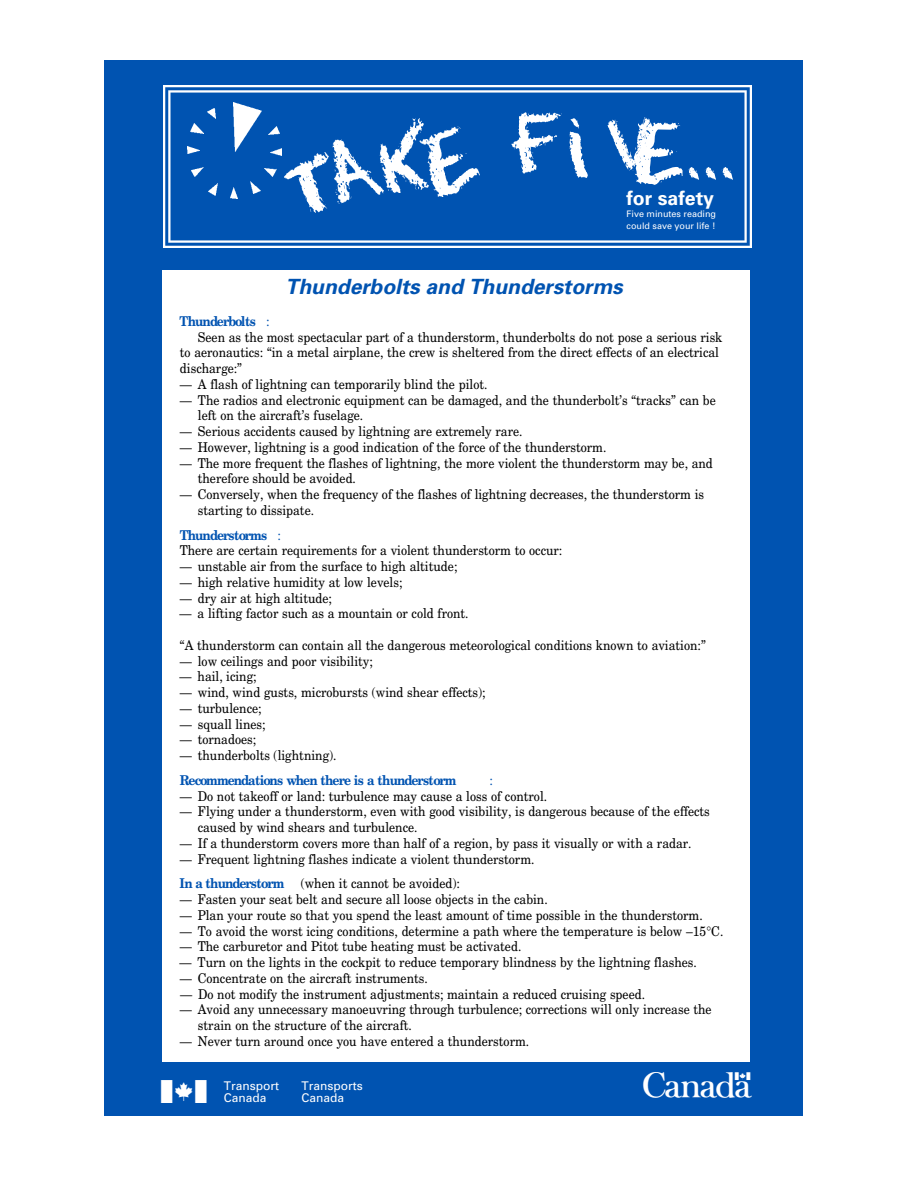
<style>
.page{position:relative;width:918px;height:1188px;background:#fff}
.page>*{position:absolute;margin:0;border:0;box-sizing:border-box;transform-origin:0 0}
.t1{font:69px "Eraser Dust";color:#fff}
.t2{font:34.5px "Military Patriotic P02";color:#fff}
.t3{font:22.5px "Military Patriotic P02";color:#fff}
.t4{font:italic 700 21px "Univers";color:#0053b1}
.t5{font:700 19.5px "Univers";color:#fff}
.t6{font:13.5px/15.8px "New Century Schlbk";color:#000;scale:.9 1}
.t7{font:700 13.5px "New Century Schlbk";color:#0053b1;scale:.9 1}
.t8{font:13.5px "New Century Schlbk";color:#0053b1;scale:.9 1}
.t9{font:12px "Univers";color:#fff}
.t10{font:9px/12px "Univers";color:#fff}
.s1{font-size:78px}
.s2{font-weight:400}
.s3{font-weight:700;color:#0053b1}
.s4{color:#0053b1}
</style>
<div class="page">
<div style="left:104px;top:60px;width:699px;height:1055px;background:#0053b1"></div>
<div style="left:162px;top:270px;width:587px;height:792px;background:#fff"></div>
<img style="left:164px;top:86px;width:587px;height:161px">
<img style="left:284px;top:153px;width:45px;height:59px">
<img style="left:331px;top:140px;width:53px;height:64px">
<img style="left:372px;top:118px;width:57px;height:74px">
<img style="left:419px;top:127px;width:61px;height:69px">
<img style="left:503px;top:112px;width:58px;height:62px">
<img style="left:560px;top:118px;width:27px;height:59px">
<img style="left:603px;top:118px;width:47px;height:52px">
<img style="left:233px;top:103px;width:28px;height:49px">
<svg style="left:268px;top:126px;width:11px;height:8px"></svg>
<svg style="left:270px;top:149px;width:12px;height:7px"></svg>
<svg style="left:251px;top:169px;width:26px;height:24px"></svg>
<svg style="left:230px;top:187px;width:8px;height:11px"></svg>
<svg style="left:208px;top:183px;width:10px;height:12px"></svg>
<svg style="left:192px;top:168px;width:12px;height:9px"></svg>
<svg style="left:187px;top:146px;width:12px;height:8px"></svg>
<svg style="left:191px;top:124px;width:13px;height:9px"></svg>
<svg style="left:208px;top:108px;width:8px;height:10px"></svg>
<h1 class="t1" style="left:633px;top:120px;width:105px"><span class="s1">E</span>...</h1>
<h3 class="t5" style="left:626px;top:191px;width:89px">for safety</h3>
<p class="t10" style="left:627px;top:209px;width:91px">Five minutes reading could save your life !</p>
<h3 class="t4" style="left:286px;top:279px;width:339px">Thunderbolts and Thunderstorms</h3>
<p class="t7" style="left:180px;top:316px;width:101px">Thunderbolts <span class="s2">:</span></p>
<p class="t6" style="left:198px;top:330px;width:584px">Seen as the most spectacular part of a thunderstorm, thunderbolts do not pose a serious risk</p>
<p class="t6" style="left:180px;top:346px;width:601px">to aeronautics: “in a metal airplane, the crew is sheltered from the direct effects of an electrical</p>
<p class="t6" style="left:180px;top:362px;width:70px">discharge:”</p>
<p class="t6" style="left:180px;top:377px;width:343px">— A flash of lightning can temporarily blind the pilot.</p>
<p class="t6" style="left:198px;top:393px;width:577px;text-indent:-18px">— The radios and electronic equipment can be damaged, and the thunderbolt’s “tracks” can be left on the aircraft’s fuselage.</p>
<p class="t6" style="left:180px;top:425px;width:382px">— Serious accidents caused by lightning are extremely rare.</p>
<p class="t6" style="left:180px;top:440px;width:476px">— However, lightning is a good indication of the force of the thunderstorm.</p>
<p class="t6" style="left:198px;top:456px;width:574px;text-indent:-18px">— The more frequent the flashes of lightning, the more violent the thunderstorm may be, and therefore should be avoided.</p>
<p class="t6" style="left:198px;top:488px;width:564px;text-indent:-18px">— Conversely, when the frequency of the flashes of lightning decreases, the thunderstorm is starting to dissipate.</p>
<p class="t6" style="left:180px;top:528px;width:427px"><span class="s3">Thunderstorms</span> <span class="s4">:<br></span>There are certain requirements for a violent thunderstorm to occur:</p>
<p class="t6" style="left:180px;top:560px;width:310px">— unstable air from the surface to high altitude;</p>
<p class="t6" style="left:180px;top:575px;width:249px">— high relative humidity at low levels;</p>
<p class="t6" style="left:180px;top:591px;width:171px">— dry air at high altitude;</p>
<p class="t6" style="left:180px;top:607px;width:323px">— a lifting factor such as a mountain or cold front.</p>
<p class="t6" style="left:180px;top:638px;width:586px">“A thunderstorm can contain all the dangerous meteorological conditions known to aviation:”</p>
<p class="t6" style="left:180px;top:654px;width:216px">— low ceilings and poor visibility;</p>
<p class="t6" style="left:180px;top:670px;width:87px">— hail, icing;</p>
<p class="t6" style="left:180px;top:686px;width:341px">— wind, wind gusts, microbursts (wind shear effects);</p>
<p class="t6" style="left:180px;top:701px;width:92px">— turbulence;</p>
<p class="t6" style="left:180px;top:717px;width:97px">— squall lines;</p>
<p class="t6" style="left:180px;top:733px;width:87px">— tornadoes;</p>
<p class="t6" style="left:180px;top:749px;width:176px">— thunderbolts (lightning).</p>
<p class="t7" style="left:180px;top:775px;width:308px">Recommendations when there is a thunderstorm</p>
<p class="t8" style="left:489px;top:775px;width:5px">:</p>
<p class="t6" style="left:180px;top:789px;width:410px">— Do not takeoff or land: turbulence may cause a loss of control.</p>
<p class="t6" style="left:198px;top:805px;width:571px;text-indent:-18px">— Flying under a thunderstorm, even with good visibility, is dangerous because of the effects caused by wind shears and turbulence.</p>
<p class="t6" style="left:180px;top:836px;width:570px">— If a thunderstorm covers more than half of a region, by pass it visually or with a radar.</p>
<p class="t6" style="left:180px;top:852px;width:396px">— Frequent lightning flashes indicate a violent thunderstorm.</p>
<p class="t7" style="left:180px;top:878px;width:117px">In a thunderstorm</p>
<p class="t6" style="left:301px;top:877px;width:178px">(when it cannot be avoided):</p>
<p class="t6" style="left:180px;top:893px;width:410px">— Fasten your seat belt and secure all loose objects in the cabin.</p>
<p class="t6" style="left:180px;top:908px;width:583px">— Plan your route so that you spend the least amount of time possible in the thunderstorm.</p>
<p class="t6" style="left:180px;top:924px;width:605px">— To avoid the worst icing conditions, determine a path where the temperature is below –15°C.</p>
<p class="t6" style="left:180px;top:940px;width:381px">— The carburetor and Pitot tube heating must be activated.</p>
<p class="t6" style="left:180px;top:956px;width:576px">— Turn on the lights in the cockpit to reduce temporary blindness by the lightning flashes.</p>
<p class="t6" style="left:180px;top:971px;width:277px">— Concentrate on the aircraft instruments.</p>
<p class="t6" style="left:180px;top:987px;width:518px">— Do not modify the instrument adjustments; maintain a reduced cruising speed.</p>
<p class="t6" style="left:198px;top:1003px;width:572px;text-indent:-18px">— Avoid any unnecessary manoeuvring through turbulence; corrections will only increase the strain on the structure of the aircraft.</p>
<p class="t6" style="left:180px;top:1034px;width:390px">— Never turn around once you have entered a thunderstorm.</p>
<h2 class="t2" style="left:162px;top:1075px;width:47px">U</h2>
<p class="t9" style="left:224px;top:1081px;width:57px">Transport</p>
<p class="t9" style="left:302px;top:1081px;width:63px">Transports</p>
<h3 class="t3" style="left:643px;top:1074px;width:111px">QWEWRT</h3>
<p class="t9" style="left:224px;top:1093px;width:44px">Canada</p>
<p class="t9" style="left:302px;top:1093px;width:44px">Canada</p>
</div>
